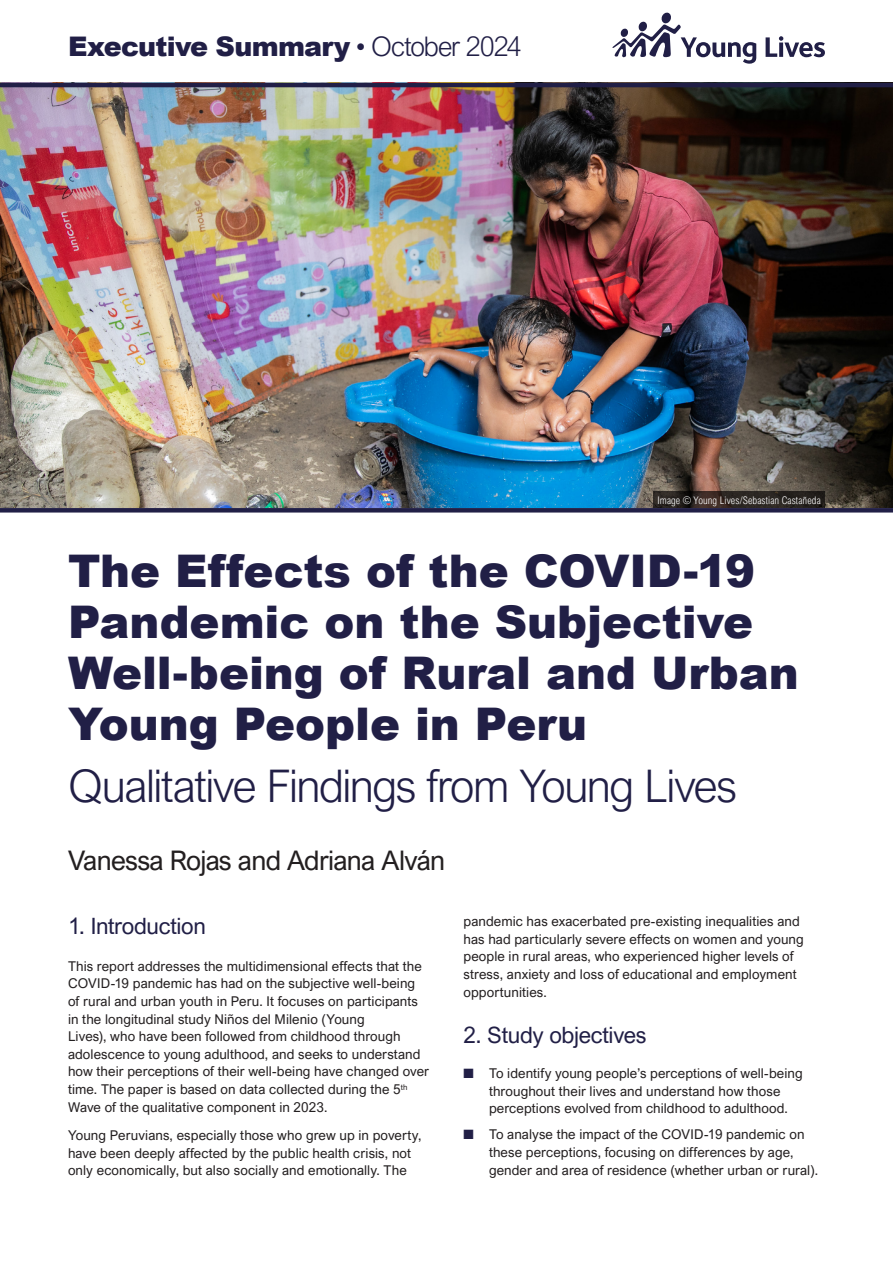
<style>
.page{position:relative;width:893px;height:1263px;background:#fff}
.page>*{position:absolute;margin:0;border:0;box-sizing:border-box;transform-origin:0 0}
.Document_Title{font:900 45px/51px "Arial";color:#211f46}
.Document_Subtitle{font:300 45px "Arial Nova";letter-spacing:-.035em;color:#211f46}
.Document_Type{font:900 27px "Arial";letter-spacing:-.025em;color:#211f46}
.FC_Author{font:27px "Arial Nova";letter-spacing:-.025em;color:#231f20}
.Heading_01{font:22.5px "Arial Nova";letter-spacing:-.015em;color:#211f46}
.Text_Body{font:13.5px/17.7px "Arial Nova";letter-spacing:.005em;color:#231f20}
.TABLE_Text{font:300 10.5px "Arial Nova Cond";letter-spacing:.01em;color:#fff}
.s1{font-family:"Arial Nova";font-weight:300}
.s2{color:#211f46}
</style>
<div class="page">
<svg style="left:612px;top:13px;width:144px;height:51px"></svg>
<svg style="left:766px;top:36px;width:59px;height:21px"></svg>
<img style="left:0;top:87px;width:893px;height:421px">
<hr style="left:0;top:83px;width:893px;height:4px;background:#211f46">
<hr style="left:0;top:508px;width:893px;height:4px;background:#211f46">
<svg style="left:653px;top:492px;width:172px;height:16px;background:#2a231f"></svg>
<p class="Document_Type" style="left:68px;top:27px;width:455px">Executive Summary <span class="s1">• October 2024</span></p>
<p class="TABLE_Text" style="left:658px;top:494px;width:165px">Image © Young Lives/Sebastian Castañeda</p>
<p class="Document_Title" style="left:68px;top:544px;width:732px">The Effects of the COVID-19<br>Pandemic on the Subjective<br>Well-being of Rural and Urban<br>Young People in Peru</p>
<p class="Document_Subtitle" style="left:68px;top:761px;width:671px">Qualitative Findings from Young Lives</p>
<p class="FC_Author" style="left:68px;top:845px;width:379px">Vanessa Rojas and Adriana Alván</p>
<h1 class="Heading_01" style="left:68px;top:913px;width:139px">1. Introduction</h1>
<p class="Text_Body" style="left:68px;top:957px;width:363px">This report addresses the multidimensional effects that the COVID-19 pandemic has had on the subjective well-being of rural and urban youth in Peru. It focuses on participants in the longitudinal study Niños del Milenio (Young<br>Lives), who have been followed from childhood through adolescence to young adulthood, and seeks to understand how their perceptions of their well-being have changed over time. The paper is based on data collected during the 5<sup>th </sup>Wave of the qualitative component in 2023.</p>
<p class="Text_Body" style="left:68px;top:1126px;width:355px">Young Peruvians, especially those who grew up in poverty, have been deeply affected by the public health crisis, not only economically, but also socially and emotionally. The</p>
<p class="Text_Body" style="left:463px;top:912px;width:342px">pandemic has exacerbated pre-existing inequalities and has had particularly severe effects on women and young people in rural areas, who experienced higher levels of stress, anxiety and loss of educational and employment opportunities.</p>
<h1 class="Heading_01" style="left:463px;top:1022px;width:184px">2. Study objectives</h1>
<p class="Text_Body" style="left:489px;top:1064px;width:315px;text-indent:-26px"><span class="s2">■</span> To identify young people’s perceptions of well-being throughout their lives and understand how those perceptions evolved from childhood to adulthood.</p>
<p class="Text_Body" style="left:489px;top:1126px;width:331px;text-indent:-26px"><span class="s2">■</span> To analyse the impact of the COVID-19 pandemic on these perceptions, focusing on differences by age, gender and area of residence (whether urban or rural).</p>
</div>
